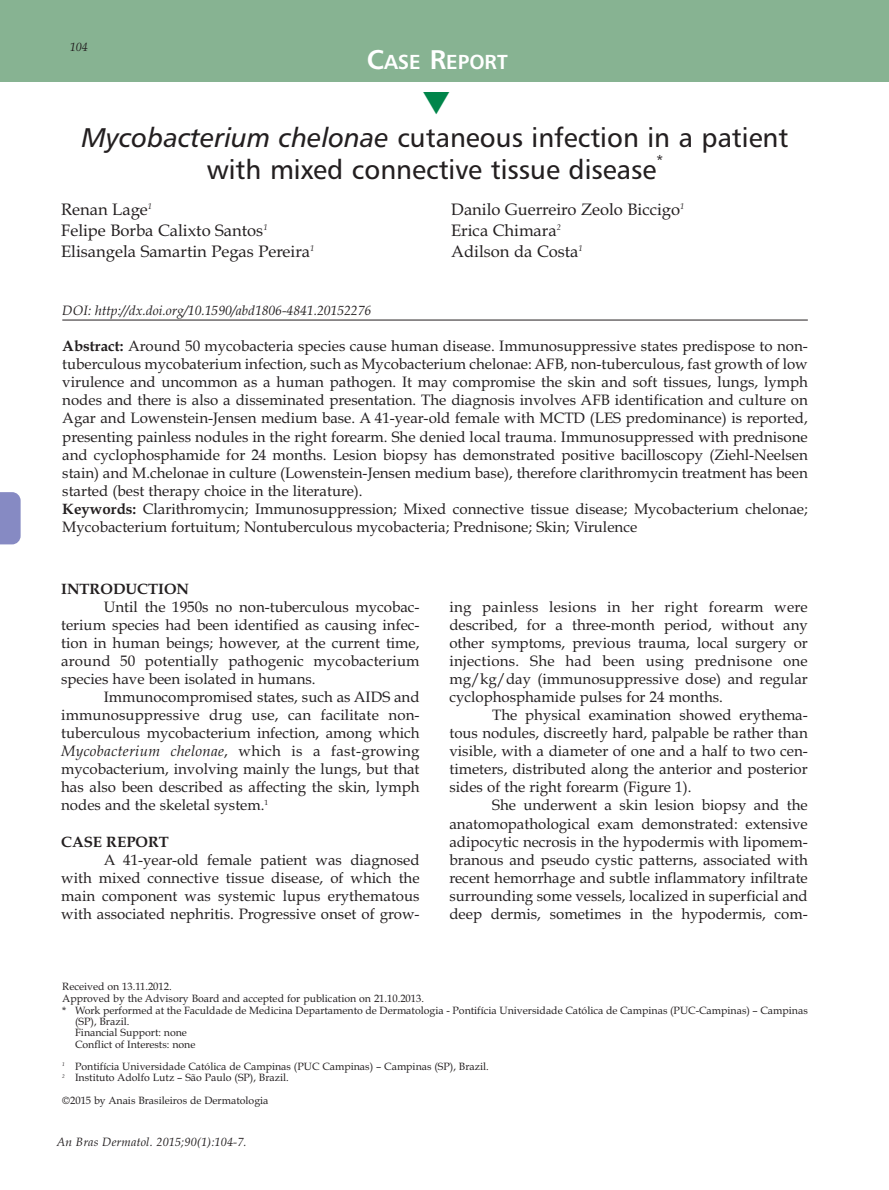
<style>
.page{position:relative;width:889px;height:1190px;background:#fff}
.page>*{position:absolute;margin:0;border:0;box-sizing:border-box;transform-origin:0 0}
.t1{font:27.12px/31.7px "Humanist 777 BT Roman B";color:#231f20;text-align:center}
.t2{font:20.3px "Humanist 777 BT Bold B";color:#fff}
.t3{font:16.62px "Book Antiqua";color:#231f20}
.t4{font:15.05px/18px "Book Antiqua";color:#231f20;text-align:justify}
.t5{font:700 15.05px "Book Antiqua";color:#231f20}
.t6{font:italic 13.47px "Book Antiqua";color:#231f20}
.t7{font:13.47px "Humanist 777 BT Roman B";color:#231f20}
.t8{font:italic 12.08px "Book Antiqua";letter-spacing:.015em;color:#231f20}
.t9{font:10.5px/11.2px "Book Antiqua";color:#231f20}
.s1{font-size:27.12px}
.s2{font-family:"Humanist 777 BT Italic B"}
.s3{font-weight:700}
.s4{font-style:italic}
</style>
<div class="page">
<svg style="left:0;top:492px;width:21px;height:52px"></svg>
<div style="left:0;top:0;width:889px;height:82px;background:#87b392"></div>
<hr style="left:62px;top:320px;width:746px;height:1px;background:#231f20">
<p class="t8" style="left:70px;top:42px;width:20px">104</p>
<h2 class="t2" style="left:367px;top:54px;width:143px"><span class="s1">C</span>ASE <span class="s1">R</span>EPORT</h2>
<h1 class="t1" style="left:82px;top:124px;width:708px"><span class="s2">Mycobacterium chelonae</span> cutaneous infection in a patient with mixed connective tissue disease</h1>
<p class="t7" style="left:656px;top:155px;width:8px">*</p>
<p class="t3" style="left:61px;top:203px;width:92px">Renan Lage<sup>1</sup></p>
<p class="t3" style="left:451px;top:203px;width:235px">Danilo Guerreiro Zeolo Biccigo<sup>1</sup></p>
<p class="t3" style="left:61px;top:224px;width:208px">Felipe Borba Calixto Santos<sup>1</sup></p>
<p class="t3" style="left:451px;top:224px;width:111px">Erica Chimara<sup>2</sup></p>
<p class="t3" style="left:61px;top:245px;width:255px">Elisangela Samartin Pegas Pereira<sup>1</sup></p>
<p class="t3" style="left:451px;top:245px;width:133px">Adilson da Costa<sup>1</sup></p>
<p class="t6" style="left:62px;top:305px;width:310px">DOI: http://dx.doi.org/10.1590/abd1806-4841.20152276</p>
<p class="t4" style="left:62px;top:339px;width:747px;text-align:left"><span class="s3">Abstract:</span> Around 50 mycobacteria species cause human disease. Immunosuppressive states predispose to non&shy;tuberculous mycobaterium infection, such as Mycobacterium chelonae: AFB, non-tuberculous, fast growth of low virulence and uncommon as a human pathogen. It may compromise the skin and soft tissues, lungs, lymph nodes and there is also a disseminated presentation. The diagnosis involves AFB identification and culture on Agar and Lowenstein-Jensen medium base. A 41-year-old female with MCTD (LES predominance) is reported, presenting painless nodules in the right forearm. She denied local trauma. Immunosuppressed with prednisone and cyclophosphamide for 24 months. Lesion biopsy has demonstrated positive bacilloscopy (Ziehl-Neelsen stain) and M.chelonae in culture (Lowenstein-Jensen medium base), therefore clarithromycin treatment has been started (best therapy choice in the literature).<br><span class="s3">Keywords:</span> Clarithromycin; Immunosuppression; Mixed connective tissue disease; Mycobacterium chelonae; Mycobacterium fortuitum; Nontuberculous mycobacteria; Prednisone; Skin; Virulence</p>
<p class="t5" style="left:61px;top:583px;width:129px">INTRODUCTION</p>
<p class="t4" style="left:61px;top:599px;width:360px;text-indent:43px">Until the 1950s no non-tuberculous mycobac&shy;terium species had been identified as causing infec&shy;tion in human beings; however, at the current time, around 50 potentially pathogenic mycobacterium species have been isolated in humans.</p>
<p class="t4" style="left:61px;top:690px;width:360px;text-indent:43px">Immunocompromised states, such as AIDS and immunosuppressive drug use, can facilitate non&shy;tuberculous mycobacterium infection, among which <span class="s4">Mycobacterium chelonae</span>, which is a fast-growing mycobacterium, involving mainly the lungs, but that has also been described as affecting the skin, lymph nodes and the skeletal system.<sup>1</sup></p>
<p class="t5" style="left:61px;top:836px;width:109px">CASE REPORT</p>
<p class="t4" style="left:61px;top:852px;width:360px;text-indent:43px">A 41-year-old female patient was diagnosed with mixed connective tissue disease, of which the main component was systemic lupus erythematous with associated nephritis. Progressive onset of grow-</p>
<p class="t4" style="left:449px;top:599px;width:360px">ing painless lesions in her right forearm were described, for a three-month period, without any other symptoms, previous trauma, local surgery or injections. She had been using prednisone one mg/kg/day (immunosuppressive dose) and regular cyclophosphamide pulses for 24 months.</p>
<p class="t4" style="left:449px;top:708px;width:360px;text-indent:43px">The physical examination showed erythema&shy;tous nodules, discreetly hard, palpable be rather than visible, with a diameter of one and a half to two cen&shy;timeters, distributed along the anterior and posterior sides of the right forearm (Figure 1).</p>
<p class="t4" style="left:449px;top:798px;width:360px;text-indent:43px">She underwent a skin lesion biopsy and the anatomopathological exam demonstrated: extensive adipocytic necrosis in the hypodermis with lipomem&shy;branous and pseudo cystic patterns, associated with recent hemorrhage and subtle inflammatory infiltrate surrounding some vessels, localized in superficial and deep dermis, sometimes in the hypodermis, com-</p>
<p class="t9" style="left:62px;top:981px;width:363px;line-height:12.6px">Received on 13.11.2012.<br>Approved by the Advisory Board and accepted for publication on 21.10.2013.</p>
<p class="t9" style="left:75px;top:1006px;width:734px;text-indent:-13px">* Work performed at the Faculdade de Medicina Departamento de Dermatologia - Pontifícia Universidade Católica de Campinas (PUC-Campinas) – Campinas (SP), Brazil.<br>Financial Support: none<br>Conflict of Interests: none</p>
<p class="t9" style="left:62px;top:1062px;width:428px"><sup>1</sup> Pontifícia Universidade Católica de Campinas (PUC Campinas) – Campinas (SP), Brazil.<br><sup>2</sup> Instituto Adolfo Lutz – São Paulo (SP), Brazil.</p>
<p class="t9" style="left:62px;top:1096px;width:208px">©2015 by Anais Brasileiros de Dermatologia</p>
<p class="t8" style="left:57px;top:1137px;width:191px">An Bras Dermatol. 2015;90(1):104-7.</p>
</div>
